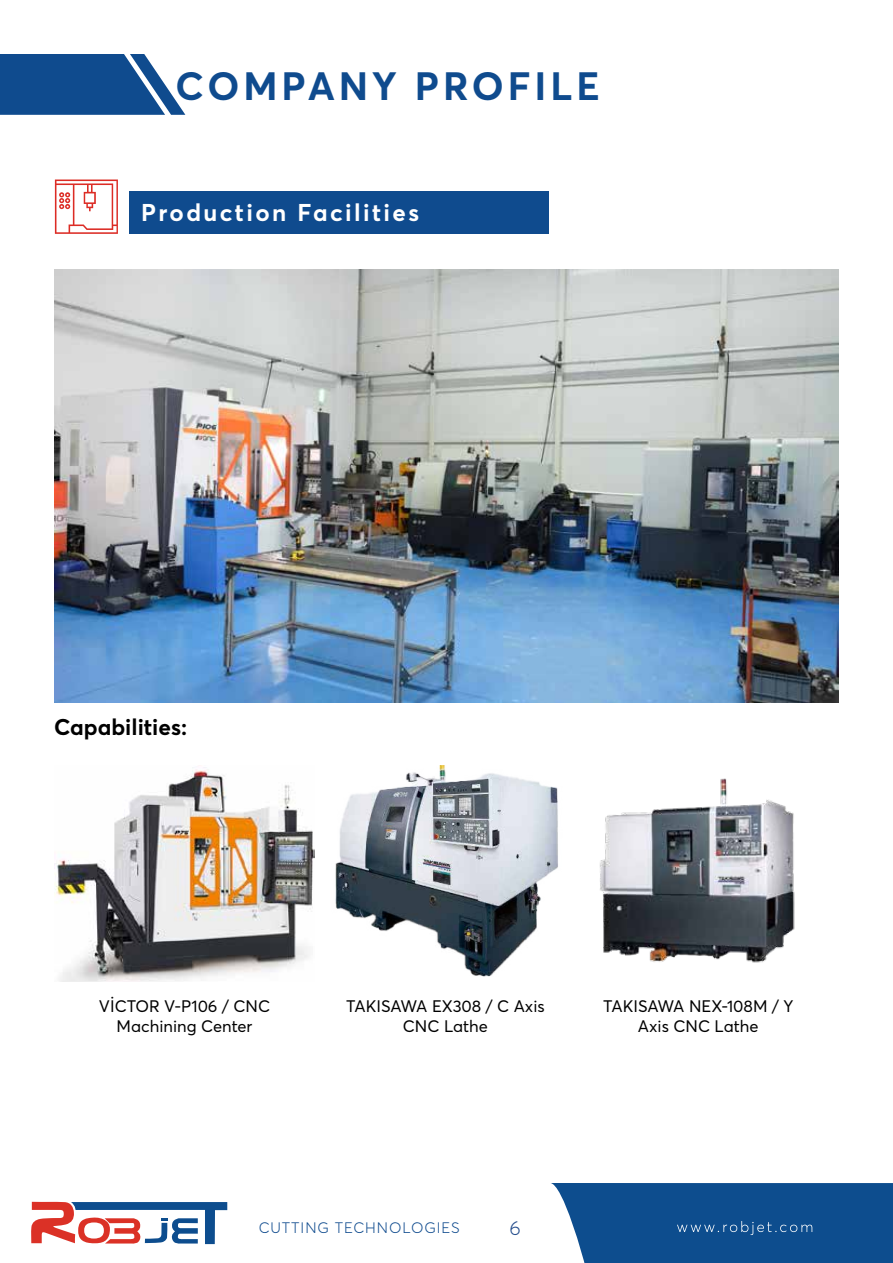
<style>
.page{position:relative;width:893px;height:1263px;background:#fff}
.page>*{position:absolute;margin:0;border:0;box-sizing:border-box;transform-origin:0 0}
.t1{font:700 39px "Averta";letter-spacing:.1em;color:#0f4b8e}
.t2{font:700 24px "Averta";letter-spacing:.1em;color:#fff}
.t3{font:700 22.5px "Averta";color:#000}
.t4{font:300 19.5px "Averta";color:#234c8b}
.t5{font:16.5px/19.8px "Averta";color:#000;text-align:center}
.t6{font:300 15px "Averta";letter-spacing:.06em;color:#0f4b8e}
</style>
<div class="page">
<svg style="left:31px;top:1201px;width:196px;height:43px"></svg>
<svg style="left:551px;top:1183px;width:342px;height:80px;background:#1e5996"></svg>
<svg style="left:0;top:54px;width:185px;height:61px;background:#31649e"></svg>
<div style="left:129px;top:191px;width:420px;height:43px;background:#0f4b8e"></div>
<svg style="left:55px;top:179px;width:63px;height:55px"></svg>
<img style="left:54px;top:269px;width:785px;height:433px">
<img style="left:54px;top:765px;width:741px;height:217px">
<h1 class="t1" style="left:175px;top:61px;width:426px">COMPANY PROFILE</h1>
<h2 class="t2" style="left:141px;top:197px;width:279px">Production Facilities</h2>
<h3 class="t3" style="left:54px;top:713px;width:135px">Capabilities:</h3>
<p class="t5" style="left:99px;top:996px;width:173px">VİCTOR V-P106 / CNC<br>Machining Center</p>
<p class="t5" style="left:346px;top:996px;width:200px">TAKISAWA EX308 / C Axis<br>CNC Lathe</p>
<p class="t5" style="left:603px;top:996px;width:192px">TAKISAWA NEX-108M / Y<br>Axis CNC Lathe</p>
<p class="t6" style="left:259px;top:1218px;width:203px">CUTTING TECHNOLOGIES</p>
<p class="t4" style="left:510px;top:1216px;width:13px">6</p>
</div>
